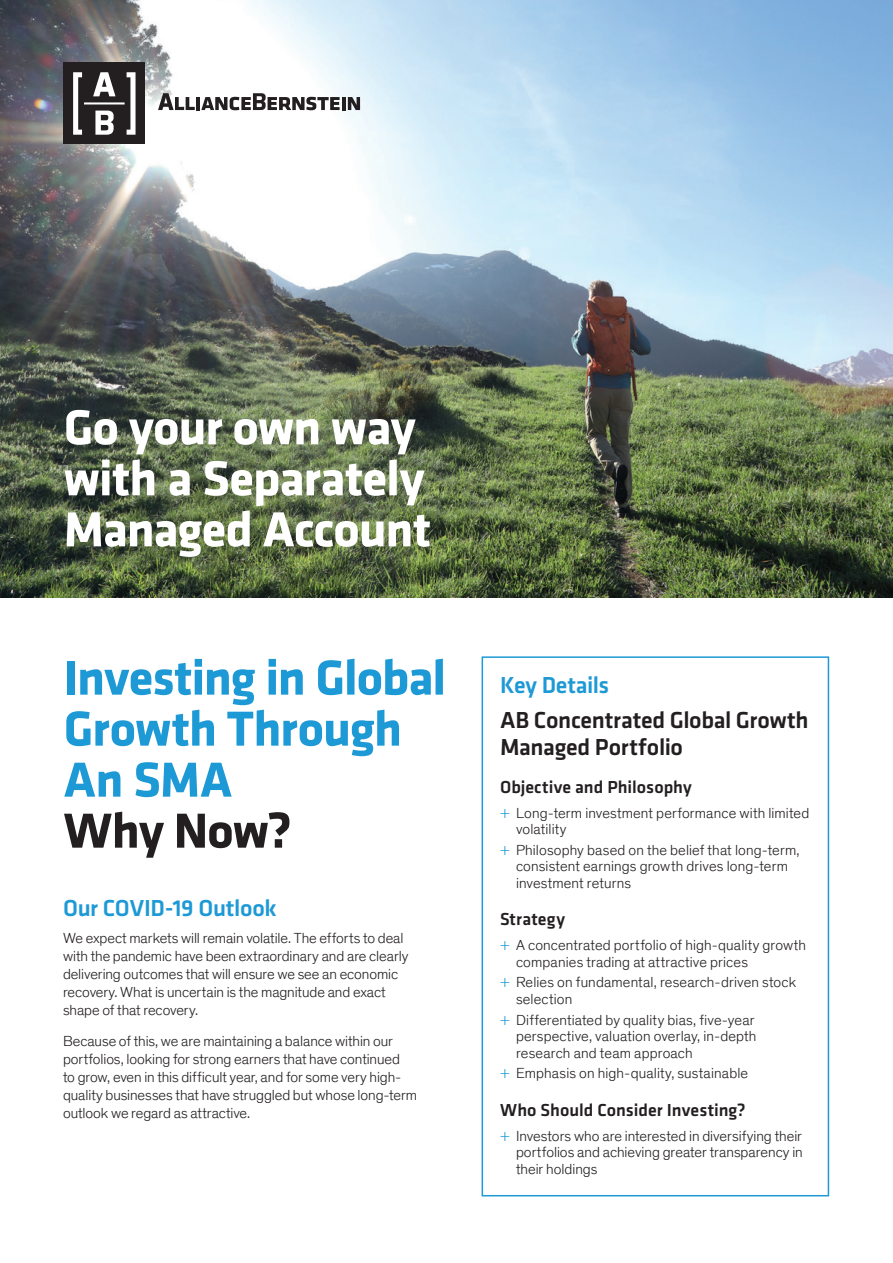
<style>
.page{position:relative;width:893px;height:1263px;background:#fff}
.page>*{position:absolute;margin:0;border:0;box-sizing:border-box;transform-origin:0 0}
.t1{font:700 51px/51px "Klavika";letter-spacing:-.02em;color:#fff}
.t2{font:700 51px/51px "Klavika";letter-spacing:-.02em;color:#1d99d6}
.t3{font:700 51px "Klavika";letter-spacing:-.02em;color:#231f20}
.t4{font:500 24px/27px "Klavika";letter-spacing:-.01em;color:#231f20}
.t5{font:500 24px "Klavika";letter-spacing:-.015em;color:#1d99d6}
.t6{font:500 18px "Klavika";color:#231f20}
.t7{font:300 15px/16.5px "Theinhardt";color:#231f20}
.s1{color:#1d99d6}
</style>
<div class="page">
<img style="left:0;top:0;width:893px;height:597px">
<div style="left:482px;top:656px;width:347px;height:540px;border:2px solid #1d99d6"></div>
<svg style="left:158px;top:93px;width:37px;height:17px"></svg>
<hr style="left:196px;top:97px;width:4px;height:13px;background:#231f20">
<svg style="left:201px;top:93px;width:159px;height:17px"></svg>
<div style="left:64px;top:63px;width:81px;height:81px;background:#231f20"></div>
<svg style="left:73px;top:72px;width:63px;height:63px"></svg>
<h1 class="t1" style="left:64px;top:400px;width:369px">Go your own way with a Separately<br>Managed Account</h1>
<h1 class="t2" style="left:64px;top:650px;width:384px">Investing in Global<br>Growth Through<br>An SMA</h1>
<h1 class="t3" style="left:64px;top:794px;width:229px">Why Now?</h1>
<h2 class="t5" style="left:63px;top:892px;width:215px">Our COVID-19 Outlook</h2>
<p class="t7" style="left:63px;top:929px;width:347px;line-height:18px">We expect markets will remain volatile. The efforts to deal with the pandemic have been extraordinary and are clearly delivering outcomes that will ensure we see an economic recovery. What is uncertain is the magnitude and exact shape of that recovery.</p>
<p class="t7" style="left:63px;top:1032px;width:356px;line-height:18px">Because of this, we are maintaining a balance within our portfolios, looking for strong earners that have continued<br>to grow, even in this difficult year, and for some very high&shy;quality businesses that have struggled but whose long-term outlook we regard as attractive.</p>
<h2 class="t5" style="left:500px;top:669px;width:111px">Key Details</h2>
<h2 class="t4" style="left:500px;top:706px;width:310px">AB Concentrated Global Growth<br>Managed Portfolio</h2>
<p class="t6" style="left:500px;top:774px;width:193px">Objective and Philosophy</p>
<p class="t7" style="left:516px;top:805px;width:295px;text-indent:-16px"><span class="s1">+</span> Long-term investment performance with limited volatility</p>
<p class="t7" style="left:516px;top:842px;width:285px;text-indent:-16px"><span class="s1">+</span> Philosophy based on the belief that long-term, consistent earnings growth drives long-term investment returns</p>
<p class="t6" style="left:500px;top:907px;width:66px">Strategy</p>
<p class="t7" style="left:516px;top:937px;width:292px;text-indent:-16px"><span class="s1">+</span> A concentrated portfolio of high-quality growth companies trading at attractive prices</p>
<p class="t7" style="left:516px;top:974px;width:282px;text-indent:-16px"><span class="s1">+</span> Relies on fundamental, research-driven stock selection</p>
<p class="t7" style="left:516px;top:1012px;width:242px;text-align:justify;text-indent:-16px"><span class="s1">+</span> Differentiated by quality bias, five-year perspective, valuation overlay, in-depth research and team approach</p>
<p class="t7" style="left:500px;top:1065px;width:250px"><span class="s1">+</span> Emphasis on high-quality, sustainable</p>
<p class="t6" style="left:500px;top:1097px;width:247px">Who Should Consider Investing?</p>
<p class="t7" style="left:516px;top:1128px;width:288px;text-align:justify;text-indent:-16px"><span class="s1">+</span> Investors who are interested in diversifying their portfolios and achieving greater transparency in their holdings</p>
</div>
